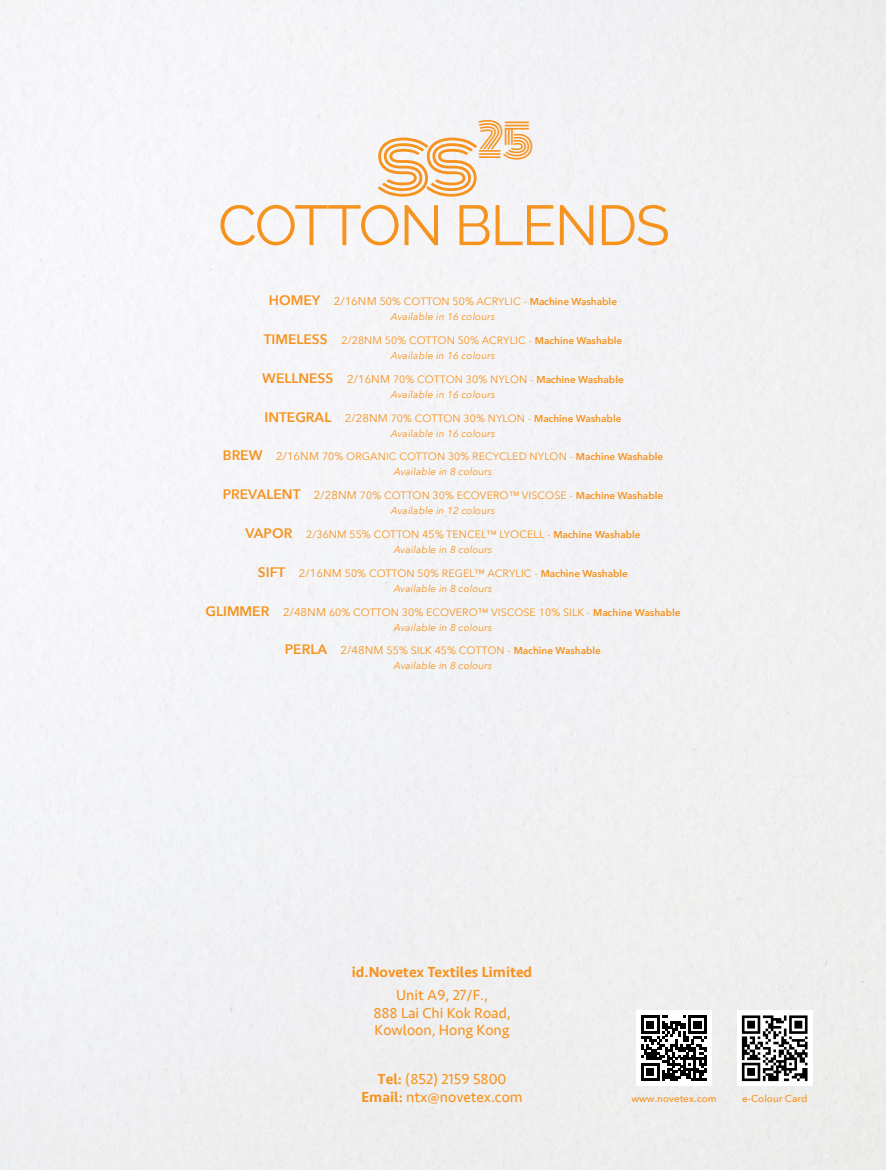
<style>
.page{position:relative;width:886px;height:1170px;background:#fff}
.page>*{position:absolute;margin:0;border:0;box-sizing:border-box;transform-origin:0 0}
.t1{font:80px "Monoton";color:#f6921e}
.t2{font:100 56.25px "Raleway";letter-spacing:-.025em;color:#f6921e}
.t3{font:45px "Monoton";color:#f6921e}
.t4{font:15px/17.8px "Seravek";color:#f6921e;text-align:center}
.t5{font:500 15px "Seravek";color:#f6921e}
.t6{font:10.62px "Avenir Next";letter-spacing:.01em;color:#f6921e}
.t7{font:italic 10px "Avenir Next";letter-spacing:.01em;color:#f6921e}
.t8{font:500 10px "Avenir Next";color:#f6921e}
.s1{font-weight:600;font-size:13.75px}
.s2{font-size:11.25px}
.s3{font-weight:600;font-size:10px}
.s4{font-weight:500}
</style>
<div class="page">
<svg style="left:741px;top:1015px;width:67px;height:67px"></svg>
<svg style="left:641px;top:1015px;width:66px;height:65px"></svg>
<svg style="left:742px;top:1015px;width:65px;height:65px"></svg>
<h3 class="t3" style="left:477px;top:106px;width:58px">25</h3>
<h1 class="t1" style="left:376px;top:103px;width:105px">ss</h1>
<h2 class="t2" style="left:218px;top:180px;width:453px">COTTON BLENDS</h2>
<p class="t6" style="left:269px;top:292px;width:350px"><span class="s1">HOMEY</span> <span class="s2">2/16NM</span> 50% COTTON 50% ACRYLIC - <span class="s3">Machine Washable</span></p>
<p class="t7" style="left:391px;top:308px;width:106px">Available in 16 colours</p>
<p class="t6" style="left:264px;top:331px;width:360px"><span class="s1">TIMELESS</span> 2/28NM 50% COTTON 50% ACRYLIC - <span class="s3">Machine Washable</span></p>
<p class="t7" style="left:391px;top:347px;width:106px">Available in 16 colours</p>
<p class="t6" style="left:262px;top:370px;width:363px"><span class="s1">WELLNESS</span> <span class="s2">2/16NM</span> 70% COTTON 30% NYLON - <span class="s3">Machine Washable</span></p>
<p class="t7" style="left:391px;top:386px;width:106px">Available in 16 colours</p>
<p class="t6" style="left:265px;top:409px;width:358px"><span class="s1">INTEGRAL</span> <span class="s2">2/28NM</span> 70% COTTON 30% NYLON - <span class="s3">Machine Washable</span></p>
<p class="t7" style="left:391px;top:424px;width:106px">Available in 16 colours</p>
<p class="t6" style="left:223px;top:447px;width:442px"><span class="s1">BREW</span> <span class="s2">2/16NM</span> 70% ORGANIC COTTON 30% RECYCLED NYLON - <span class="s3">Machine Washable</span></p>
<p class="t7" style="left:394px;top:463px;width:100px">Available in 8 colours</p>
<p class="t6" style="left:223px;top:486px;width:442px"><span class="s1">PREVALENT</span> <span class="s2">2/28NM</span> 70% COTTON 30% ECOVERO™ VISCOSE - <span class="s3">Machine Washable</span></p>
<p class="t7" style="left:391px;top:502px;width:106px">Available in 12 colours</p>
<p class="t6" style="left:245px;top:525px;width:397px"><span class="s1">VAPOR</span> 2/36NM 55% COTTON 45% TENCEL™ LYOCELL - <span class="s3">Machine Washable</span></p>
<p class="t7" style="left:394px;top:541px;width:100px">Available in 8 colours</p>
<p class="t6" style="left:258px;top:564px;width:371px"><span class="s1">SIFT</span> <span class="s2">2/16NM</span> 50% COTTON 50% REGEL™ ACRYLIC - <span class="s3">Machine Washable</span></p>
<p class="t7" style="left:394px;top:579px;width:100px">Available in 8 colours</p>
<p class="t6" style="left:205px;top:602px;width:476px"><span class="s1">GLIMMER</span> <span class="s2">2/48NM</span> 60% COTTON 30% ECOVERO™ VISCOSE 10% SILK - <span class="s3">Machine Washable</span></p>
<p class="t7" style="left:394px;top:618px;width:100px">Available in 8 colours</p>
<p class="t6" style="left:285px;top:641px;width:318px"><span class="s1">PERLA</span> <span class="s2">2/48NM</span> 55% SILK 45% COTTON - <span class="s3">Machine Washable</span></p>
<p class="t7" style="left:394px;top:657px;width:100px">Available in 8 colours</p>
<h3 class="t5" style="left:352px;top:962px;width:182px">id.Novetex Textiles Limited</h3>
<h3 class="t4" style="left:373px;top:985px;width:139px">Unit A9, 27/F.,<br>888 Lai Chi Kok Road,<br>Kowloon, Hong Kong</h3>
<h3 class="t4" style="left:361px;top:1070px;width:163px"><span class="s4">Tel:</span> (852) 2159 5800<br><span class="s4">Email:</span> ntx@novetex.com</h3>
<p class="t8" style="left:631px;top:1090px;width:87px">www.novetex.com</p>
<p class="t8" style="left:742px;top:1090px;width:67px">e-Colour Card</p>
</div>
